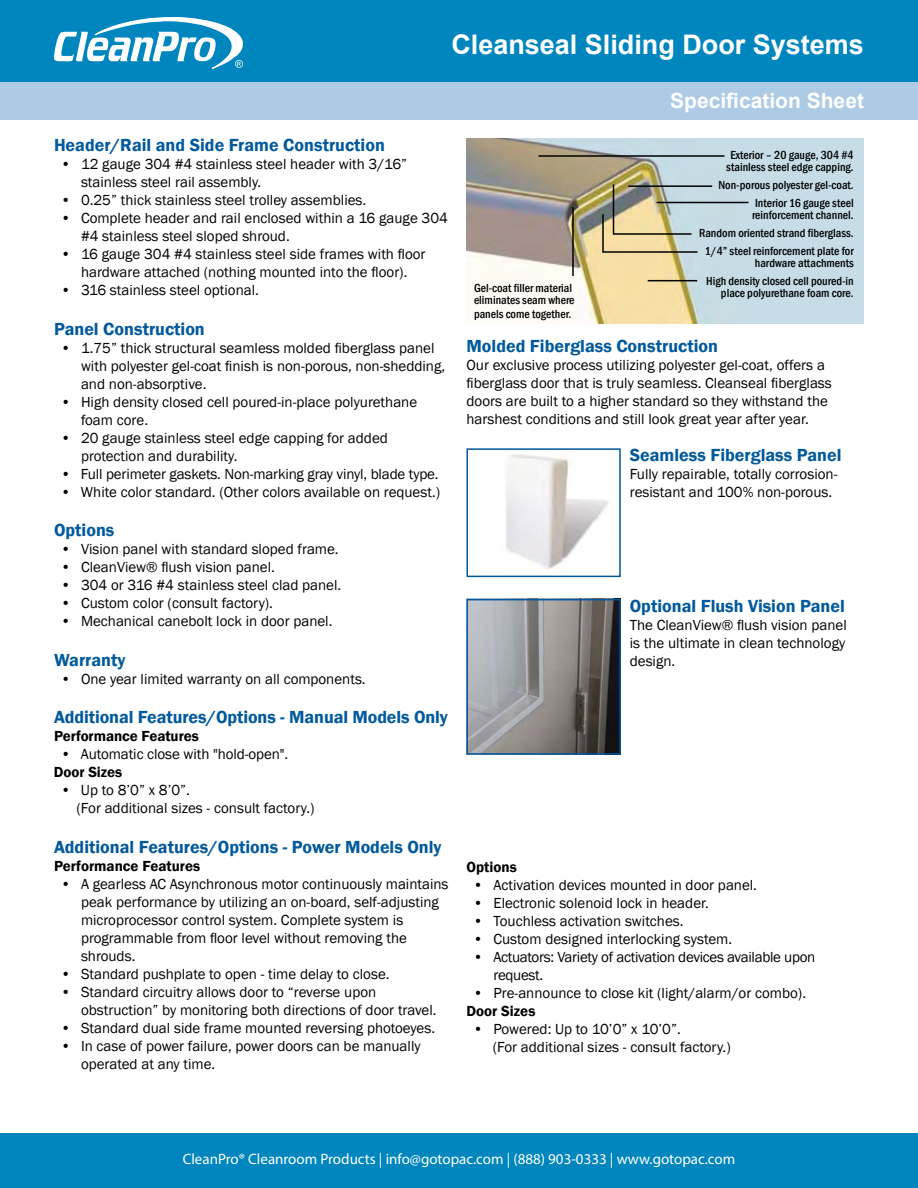
<style>
.page{position:relative;width:918px;height:1188px;background:#fff}
.page>*{position:absolute;margin:0;border:0;box-sizing:border-box;transform-origin:0 0}
.t1{font:700 27px "Arial";color:#fff}
.t2{font:700 21px "Arial";color:#fff}
.t3{font:600 18px "Franklin Gothic";color:#00599d}
.t4{font:15px/18px "Franklin Gothic";color:#000}
.t5{font:15px "Myriad Pro";color:#fff}
.t6{font:600 15px "Franklin Gothic";color:#000}
.t7{font:15px/18px "Franklin Gothic";letter-spacing:-.02em;color:#000}
.t8{font:500 condensed 12px/18px "Franklin Gothic";color:#000;text-align:right}
</style>
<div class="page">
<div style="left:0;top:1133px;width:918px;height:55px;background:#0086be"></div>
<div style="left:0;top:64px;width:918px;height:56px;background:#aecbe6"></div>
<div style="left:0;top:0;width:918px;height:82px;background:#0086be"></div>
<svg style="left:54px;top:17px;width:189px;height:52px"></svg>
<img style="left:469px;top:602px;width:149px;height:150px">
<div style="left:466px;top:599px;width:155px;height:156px;border:2px solid #0058a0"></div>
<img style="left:466px;top:139px;width:398px;height:184px">
<img style="left:506px;top:454px;width:102px;height:115px">
<div style="left:466px;top:448px;width:155px;height:129px;border:2px solid #00579e"></div>
<hr style="left:572px;top:207px;width:2px;height:69px;background:#000">
<hr style="left:538px;top:155px;width:186px;height:2px;background:#000">
<hr style="left:628px;top:185px;width:84px;height:2px;background:#000">
<hr style="left:648px;top:280px;width:49px;height:1px;background:#000">
<img style="left:602px;top:183px;width:97px;height:71px">
<hr style="left:657px;top:202px;width:91px;height:1px;background:#000">
<h1 class="t1" style="left:451px;top:26px;width:414px">Cleanseal Sliding Door Systems</h1>
<p class="t3" style="left:54px;top:134px;width:332px">Header/Rail and Side Frame Construction</p>
<p class="t4" style="left:81px;top:155px;width:328px;text-indent:-20px">• 12 gauge 304 #4 stainless steel header with 3/16” stainless steel rail assembly.</p>
<p class="t4" style="left:61px;top:191px;width:307px">• 0.25” thick stainless steel trolley assemblies.</p>
<p class="t4" style="left:81px;top:209px;width:368px;text-indent:-20px">• Complete header and rail enclosed within a 16 gauge 304 #4 stainless steel sloped shroud.</p>
<p class="t4" style="left:61px;top:245px;width:366px;text-align:center">• 16 gauge 304 #4 stainless steel side frames with floor hardware attached (nothing mounted into the floor).</p>
<p class="t4" style="left:61px;top:281px;width:200px">• 316 stainless steel optional.</p>
<p class="t3" style="left:54px;top:318px;width:152px">Panel Construction</p>
<p class="t4" style="left:81px;top:339px;width:366px;text-indent:-20px">• 1.75” thick structural seamless molded fiberglass panel with polyester gel-coat finish is non-porous, non-shedding, and non-absorptive.</p>
<p class="t4" style="left:81px;top:393px;width:338px;text-indent:-20px">• High density closed cell poured-in-place polyurethane foam core.</p>
<p class="t4" style="left:81px;top:429px;width:308px;text-indent:-20px">• 20 gauge stainless steel edge capping for added protection and durability.</p>
<p class="t4" style="left:61px;top:465px;width:379px">• Full perimeter gaskets. Non-marking gray vinyl, blade type.</p>
<p class="t4" style="left:61px;top:483px;width:381px">• White color standard. (Other colors available on request.)</p>
<p class="t3" style="left:54px;top:519px;width:62px">Options</p>
<p class="t4" style="left:61px;top:541px;width:279px">• Vision panel with standard sloped frame.</p>
<p class="t4" style="left:61px;top:559px;width:216px">• CleanView® flush vision panel.</p>
<p class="t4" style="left:61px;top:577px;width:282px">• 304 or 316 #4 stainless steel clad panel.</p>
<p class="t4" style="left:61px;top:595px;width:214px">• Custom color (consult factory).</p>
<p class="t4" style="left:61px;top:613px;width:273px">• Mechanical canebolt lock in door panel.</p>
<p class="t3" style="left:54px;top:649px;width:73px">Warranty</p>
<p class="t4" style="left:61px;top:670px;width:306px">• One year limited warranty on all components.</p>
<p class="t3" style="left:54px;top:706px;width:395px">Additional Features/Options - Manual Models Only</p>
<p class="t6" style="left:54px;top:727px;width:146px">Performance Features</p>
<p class="t4" style="left:61px;top:746px;width:229px">• Automatic close with "hold-open".</p>
<p class="t6" style="left:54px;top:763px;width:70px">Door Sizes</p>
<p class="t4" style="left:76px;top:782px;width:240px;text-indent:-16px">• Up to 8’0” x 8’0”.<br>(For additional sizes - consult factory.)</p>
<p class="t3" style="left:54px;top:836px;width:389px">Additional Features/Options - Power Models Only</p>
<p class="t6" style="left:54px;top:857px;width:148px">Performance Features</p>
<p class="t4" style="left:81px;top:875px;width:369px;text-indent:-20px">• A gearless AC Asynchronous motor continuously maintains peak performance by utilizing an on-board, self-adjusting microprocessor control system. Complete system is programmable from floor level without removing the shrouds.</p>
<p class="t4" style="left:61px;top:965px;width:330px">• Standard pushplate to open - time delay to close.</p>
<p class="t4" style="left:81px;top:983px;width:357px;text-indent:-20px">• Standard circuitry allows door to “reverse upon obstruction” by monitoring both directions of door travel.</p>
<p class="t4" style="left:61px;top:1019px;width:376px">• Standard dual side frame mounted reversing photoeyes.</p>
<p class="t4" style="left:81px;top:1037px;width:341px;text-indent:-20px">• In case of power failure, power doors can be manually operated at any time.</p>
<p class="t8" style="left:474px;top:282px;width:102px;line-height:12px;text-align:left">Gel-coat filler material eliminates seam where</p>
<p class="t8" style="left:474px;top:305px;width:99px">panels come together.</p>
<h2 class="t2" style="left:670px;top:86px;width:195px">Specification Sheet</h2>
<p class="t8" style="left:726px;top:149px;width:129px;line-height:12px;text-align:center">Exterior – 20 gauge, 304 #4 stainless steel edge capping.</p>
<p class="t8" style="left:718px;top:176px;width:137px">Non-porous polyester gel-coat.<br>Interior 16 gauge steel</p>
<p class="t8" style="left:699px;top:206px;width:156px">reinforcement channel.<br>Random oriented strand fiberglass.<br>1/4” steel reinforcement plate for</p>
<p class="t8" style="left:706px;top:254px;width:149px">hardware attachments<br>High density closed cell poured-in</p>
<p class="t8" style="left:721px;top:284px;width:134px">place polyurethane foam core.</p>
<p class="t3" style="left:466px;top:335px;width:253px">Molded Fiberglass Construction</p>
<p class="t4" style="left:466px;top:356px;width:367px">Our exclusive process utilizing polyester gel-coat, offers a fiberglass door that is truly seamless. Cleanseal fiberglass doors are built to a higher standard so they withstand the harshest conditions and still look great year after year.</p>
<p class="t3" style="left:630px;top:443px;width:213px">Seamless Fiberglass Panel</p>
<p class="t4" style="left:630px;top:465px;width:209px">Fully repairable, totally corrosion&shy;resistant and 100% non-porous.</p>
<p class="t3" style="left:630px;top:594px;width:217px">Optional Flush Vision Panel</p>
<p class="t4" style="left:630px;top:616px;width:219px;text-align:justify">The CleanView® flush vision panel is the ultimate in clean technology design.</p>
<p class="t6" style="left:466px;top:857px;width:52px">Options</p>
<p class="t4" style="left:473px;top:876px;width:285px">• Activation devices mounted in door panel.</p>
<p class="t4" style="left:473px;top:894px;width:237px">• Electronic solenoid lock in header.</p>
<p class="t4" style="left:473px;top:912px;width:212px">• Touchless activation switches.</p>
<p class="t4" style="left:473px;top:930px;width:260px">• Custom designed interlocking system.</p>
<p class="t7" style="left:493px;top:948px;width:323px;text-indent:-20px">• Actuators: Variety of activation devices available upon request.</p>
<p class="t4" style="left:473px;top:984px;width:334px">• Pre-announce to close kit (light/alarm/or combo).</p>
<p class="t6" style="left:466px;top:1001px;width:70px">Door Sizes</p>
<p class="t4" style="left:493px;top:1020px;width:240px;text-indent:-20px">• Powered: Up to 10’0” x 10’0”.<br>(For additional sizes - consult factory.)</p>
<p class="t5" style="left:183px;top:1150px;width:554px">CleanPro® Cleanroom Products | info@gotopac.com | (888) 903-0333 | www.gotopac.com</p>
</div>
